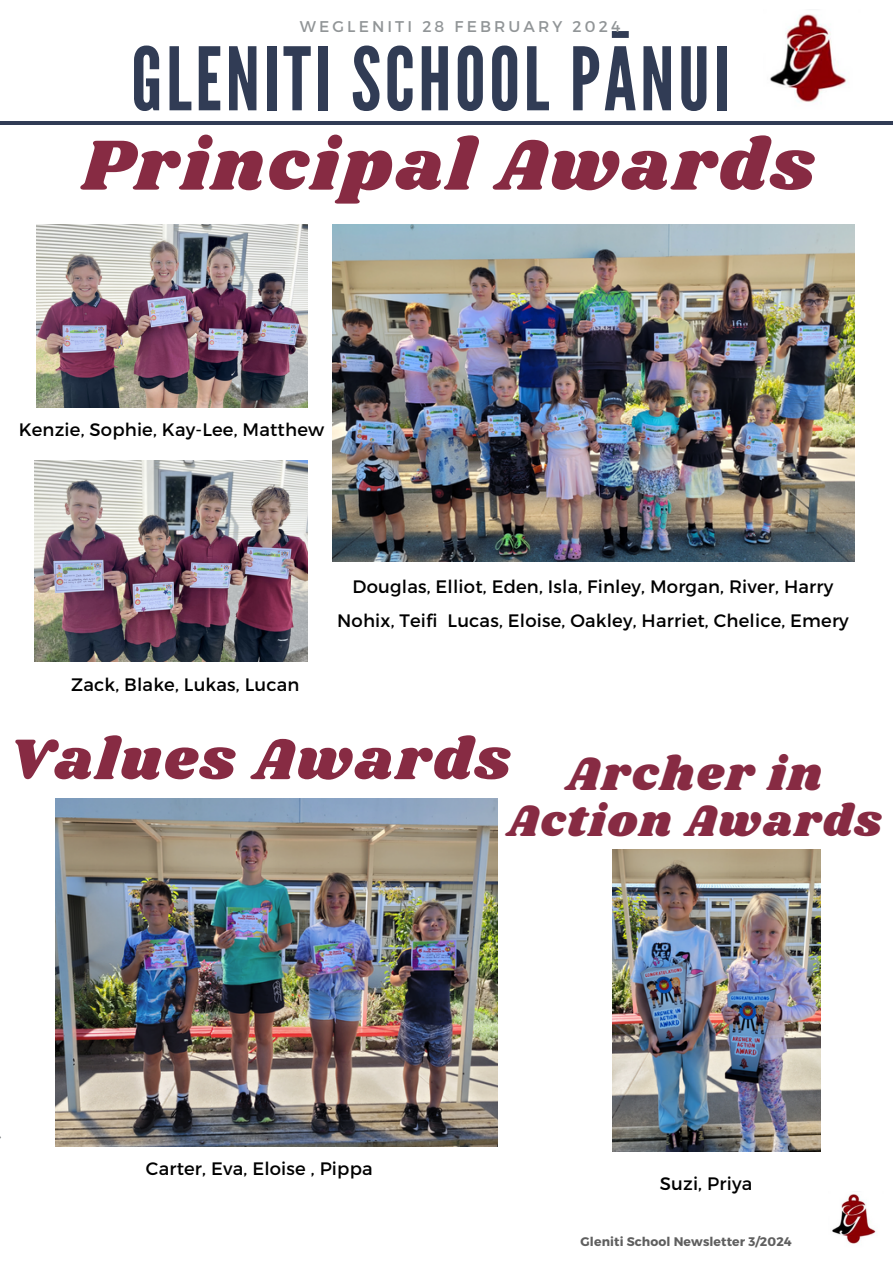
<style>
.page{position:relative;width:893px;height:1264px;background:#fff}
.page>*{position:absolute;margin:0;border:0;box-sizing:border-box;transform-origin:0 0}
.t1{font:87.15px "League Gothic";letter-spacing:.04em;color:#313c55}
.t2{font:73.35px "Shrikhand";letter-spacing:.045em;color:#872b43}
.t3{font:59.25px "Shrikhand";letter-spacing:.045em;color:#872b43}
.t4{font:48.15px "Shrikhand";letter-spacing:.045em;color:#872b43}
.t5{font:45.3px "Shrikhand";letter-spacing:.045em;color:#872b43}
.t6{font:18px/34.8px "Montserrat";letter-spacing:.01em;color:#000;text-align:center}
.t7{font:15.6px "Montserrat";letter-spacing:.2em;color:#919597}
.t8{font:700 12.45px "Montserrat";letter-spacing:.01em;color:#5f5f5f}
</style>
<div class="page">
<hr style="left:0;top:122px;width:892px;height:3px;background:#313c55">
<img style="left:770px;top:14px;width:78px;height:88px">
<img style="left:832px;top:1194px;width:44px;height:50px">
<img style="left:36px;top:225px;width:271px;height:182px">
<img style="left:332px;top:225px;width:522px;height:336px">
<img style="left:55px;top:799px;width:442px;height:347px">
<img style="left:612px;top:849px;width:208px;height:302px">
<img style="left:35px;top:460px;width:272px;height:202px">
<h5 class="t7" style="left:300px;top:16px;width:322px">WEGLENITI 28 FEBRUARY 2024</h5>
<h5 class="t1" style="left:131px;top:29px;width:600px">GLENITI SCHOOL PĀNUI</h5>
<h3 class="t2" style="left:82px;top:114px;width:733px">Principal Awards</h3>
<p class="t6" style="left:19px;top:411px;width:307px">Kenzie, Sophie, Kay-Lee, Matthew</p>
<p class="t6" style="left:71px;top:665px;width:230px">Zack, Blake, Lukas, Lucan</p>
<h5 class="t6" style="left:337px;top:568px;width:513px">Douglas, Elliot, Eden, Isla, Finley, Morgan, River, Harry<br>Nohix, Teifi Lucas, Eloise, Oakley, Harriet, Chelice, Emery</h5>
<p class="t3" style="left:8px;top:718px;width:503px">Values Awards</p>
<h4 class="t4" style="left:566px;top:740px;width:258px">Archer in</h4>
<h4 class="t5" style="left:507px;top:789px;width:376px">Action Awards</h4>
<h5 class="t6" style="left:146px;top:1150px;width:228px">Carter, Eva, Eloise , Pippa</h5>
<p class="t6" style="left:659px;top:1165px;width:94px">Suzi, Priya</p>
<h6 class="t8" style="left:580px;top:1233px;width:213px">Gleniti School Newsletter 3/2024</h6>
</div>
